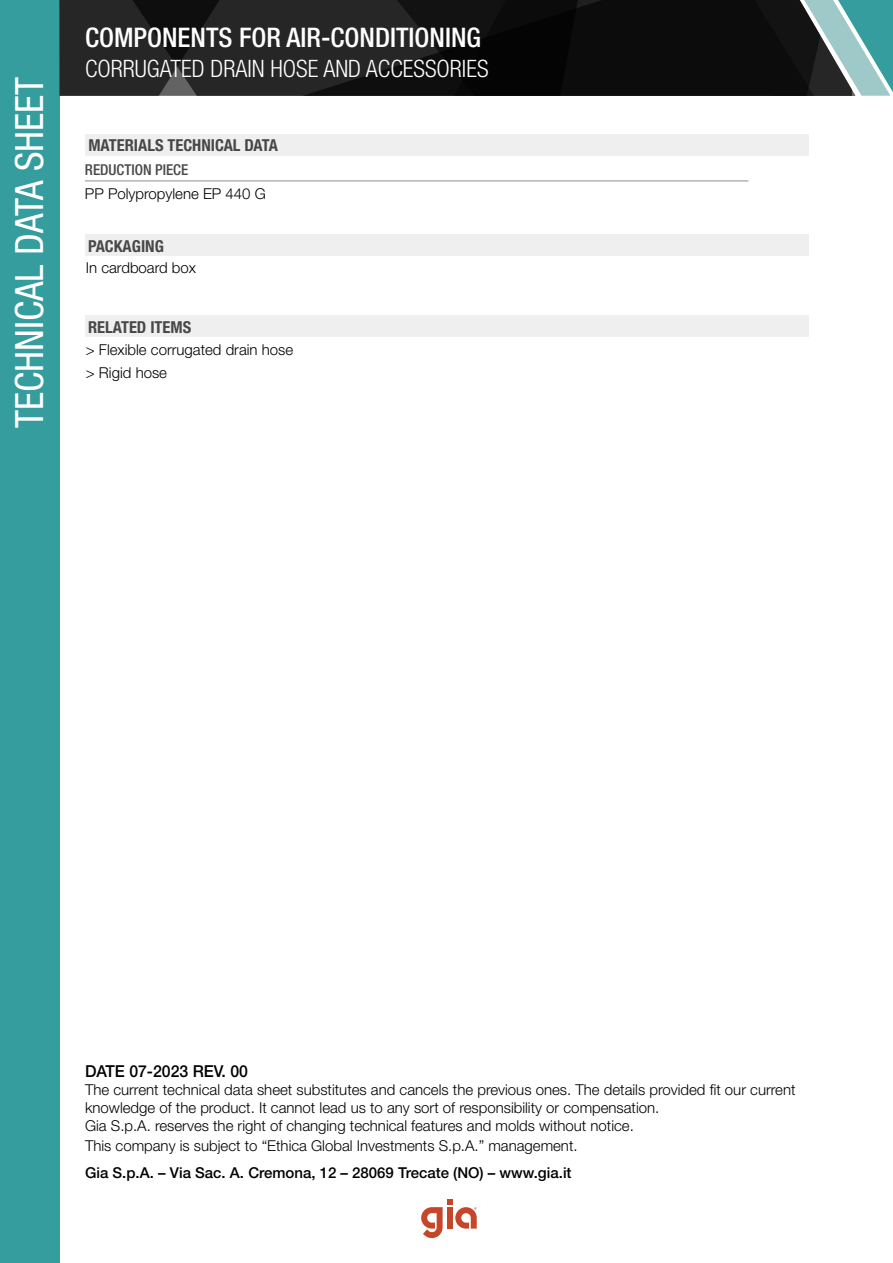
<style>
.page{position:relative;width:893px;height:1263px;background:#fff}
.page>*{position:absolute;margin:0;border:0;box-sizing:border-box;transform-origin:0 0}
.t1{font:condensed 39px "Helvetica Neue LT Std";color:#fff}
.t2{font:500 condensed 27px "Helvetica Neue LT Std";color:#fff}
.t3{font:300 condensed 24px "Helvetica Neue LT Std";color:#fff}
.t4{font:700 condensed 16.5px "Helvetica Neue LT Std";color:#484848}
.t5{font:500 16.5px "Helvetica Neue LT Std";color:#000;scale:.96 1}
.Stile_di_paragrafo_1{font:300 15px/18px "Helvetica Neue LT Std";color:#000}
.t6{font:500 15px "Helvetica Neue LT Std";color:#000}
.t7{font:500 condensed 15px "Helvetica Neue LT Std";color:#484848}
</style>
<div class="page">
<div style="left:0;top:0;width:60px;height:1263px;background:#359d9d"></div>
<svg style="left:421px;top:1199px;width:56px;height:39px"></svg>
<svg style="left:64px;top:0;width:728px;height:96px;background:#171717"></svg>
<svg style="left:792px;top:0;width:101px;height:96px;background:#5d8485"></svg>
<hr style="left:85px;top:180px;width:663px;height:1px;background:#939393">
<div style="left:85px;top:134px;width:723px;height:21px;background:#efefef"></div>
<div style="left:85px;top:235px;width:723px;height:21px;background:#efefef"></div>
<div style="left:85px;top:316px;width:723px;height:21px;background:#efefef"></div>
<h1 class="t1" style="left:7px;top:428px;width:353px;rotate:-90deg">TECHNICAL DATA SHEET</h1>
<h2 class="t2" style="left:85px;top:21px;width:398px">COMPONENTS FOR AIR-CONDITIONING</h2>
<h3 class="t3" style="left:85px;top:55px;width:405px">CORRUGATED DRAIN HOSE AND ACCESSORIES</h3>
<p class="t4" style="left:88px;top:135px;width:191px">MATERIALS TECHNICAL DATA</p>
<p class="t7" style="left:85px;top:161px;width:105px">REDUCTION PIECE</p>
<p class="Stile_di_paragrafo_1" style="left:85px;top:184px;width:182px">PP Polypropylene EP 440 G</p>
<p class="t4" style="left:88px;top:236px;width:77px">PACKAGING</p>
<p class="Stile_di_paragrafo_1" style="left:86px;top:259px;width:112px">In cardboard box</p>
<p class="t4" style="left:88px;top:317px;width:105px">RELATED ITEMS</p>
<p class="Stile_di_paragrafo_1" style="left:86px;top:341px;width:209px">&gt; Flexible corrugated drain hose</p>
<p class="Stile_di_paragrafo_1" style="left:86px;top:363px;width:83px">&gt; Rigid hose</p>
<p class="t5" style="left:85px;top:1061px;width:171px">DATE 07-2023 REV. 00</p>
<p class="Stile_di_paragrafo_1" style="left:85px;top:1080px;width:712px">The current technical data sheet substitutes and cancels the previous ones. The details provided fit our current knowledge of the product. It cannot lead us to any sort of responsibility or compensation.<br>Gia S.p.A. reserves the right of changing technical features and molds without notice.</p>
<p class="Stile_di_paragrafo_1" style="left:85px;top:1136px;width:494px">This company is subject to “Ethica Global Investments S.p.A.” management.</p>
<p class="t6" style="left:85px;top:1163px;width:488px">Gia S.p.A. – Via Sac. A. Cremona, 12 – 28069 Trecate (NO) – www.gia.it</p>
</div>
